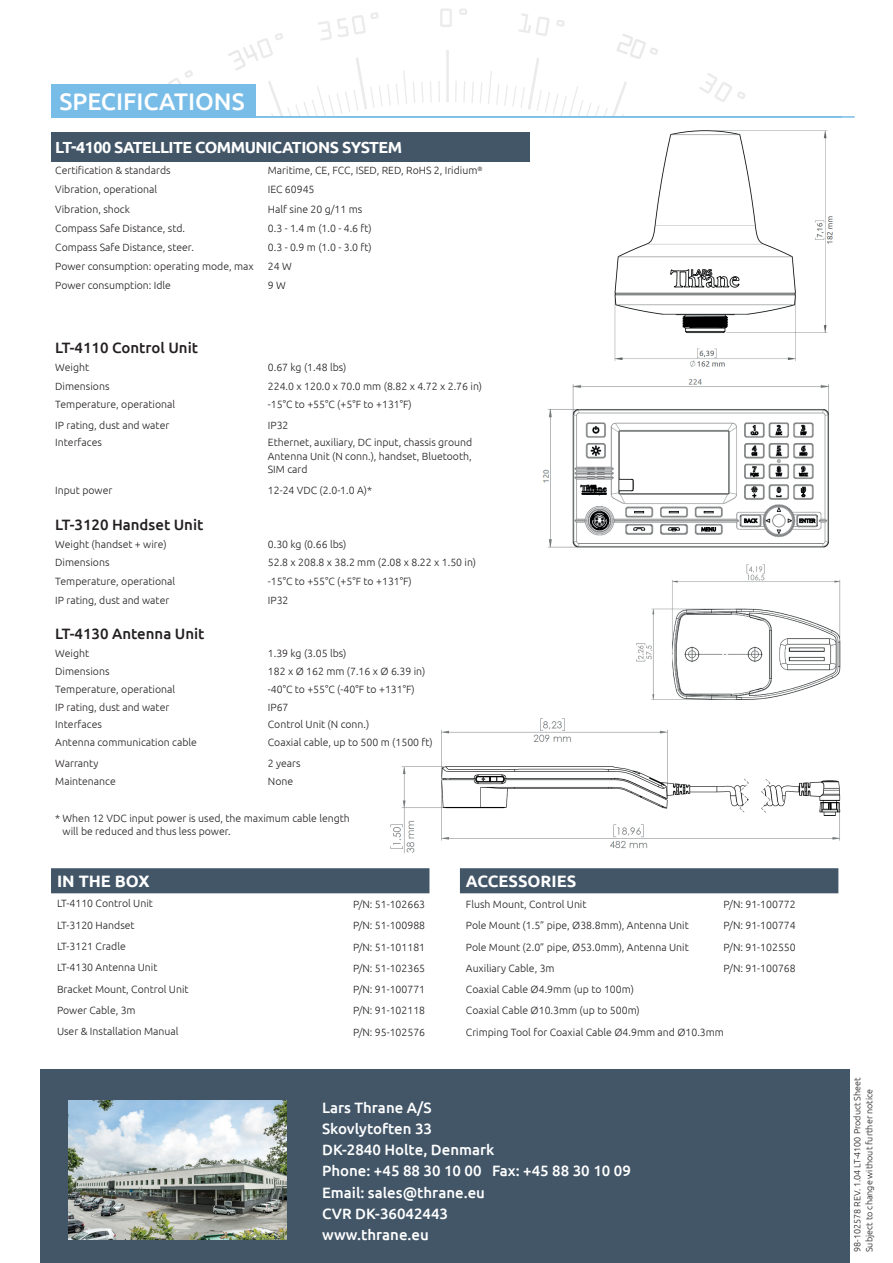
<style>
.page{position:relative;width:893px;height:1263px;background:#fff}
.page>*{position:absolute;margin:0;border:0;box-sizing:border-box;transform-origin:0 0}
.t1{font:500 24px "Ubuntu";color:#fff}
.t2{font:700 16.5px "Ubuntu";color:#fff}
.t3{font:700 16.05px "Ubuntu";letter-spacing:-.03em;color:#fff}
.t4{font:500 15px/21.3px "Ubuntu";color:#fff}
.t5{font:500 15px "Ubuntu";color:#231f20}
.t6{font:300 10.5px/13.5px "Ubuntu";color:#231f20}
.t7{font:300 9px/12px "Ubuntu";color:#231f20}
</style>
<div class="page">
<hr style="left:438px;top:81px;width:2px;height:21px;background:#231f20">
<svg style="left:430px;top:81px;width:2px;height:21px"></svg>
<svg style="left:421px;top:82px;width:3px;height:21px"></svg>
<svg style="left:413px;top:82px;width:2px;height:21px"></svg>
<svg style="left:480px;top:82px;width:2px;height:21px"></svg>
<svg style="left:472px;top:82px;width:2px;height:21px"></svg>
<svg style="left:463px;top:81px;width:2px;height:21px"></svg>
<hr style="left:455px;top:81px;width:2px;height:21px;background:#231f20">
<hr style="left:446px;top:50px;width:3px;height:52px;background:#231f20">
<svg style="left:440px;top:9px;width:12px;height:18px"></svg>
<svg style="left:459px;top:9px;width:8px;height:6px"></svg>
<svg style="left:168px;top:70px;width:25px;height:14px"></svg>
<svg style="left:699px;top:73px;width:46px;height:29px"></svg>
<svg style="left:488px;top:13px;width:170px;height:103px"></svg>
<svg style="left:228px;top:12px;width:179px;height:104px"></svg>
<hr style="left:51px;top:116px;width:804px;height:2px;background:#78bde8">
<div style="left:40px;top:1069px;width:810px;height:194px;background:#425668"></div>
<img style="left:68px;top:1101px;width:218px;height:138px">
<div style="left:51px;top:868px;width:378px;height:25px;background:#425668"></div>
<div style="left:460px;top:868px;width:378px;height:25px;background:#425668"></div>
<div style="left:51px;top:84px;width:204px;height:34px;background:#78bde8"></div>
<img style="left:542px;top:379px;width:287px;height:169px">
<img style="left:390px;top:718px;width:451px;height:136px">
<img style="left:636px;top:564px;width:205px;height:136px">
<img style="left:614px;top:130px;width:219px;height:238px">
<div style="left:51px;top:133px;width:479px;height:29px;background:#425668"></div>
<h1 class="t1" style="left:60px;top:86px;width:187px">SPECIFICATIONS</h1>
<h3 class="t3" style="left:55px;top:138px;width:348px">LT-4100 SATELLITE COMMUNICATIONS SYSTEM</h3>
<p class="t6" style="left:55px;top:163px;width:117px">Certification &amp; standards</p>
<p class="t6" style="left:268px;top:163px;width:216px">Maritime, CE, FCC, ISED, RED, RoHS 2, Iridium<sup>®</sup></p>
<p class="t6" style="left:55px;top:183px;width:103px">Vibration, operational</p>
<p class="t6" style="left:268px;top:183px;width:48px">IEC 60945</p>
<p class="t6" style="left:55px;top:202px;width:76px">Vibration, shock</p>
<p class="t6" style="left:268px;top:202px;width:96px">Half sine 20 g/11 ms</p>
<p class="t6" style="left:55px;top:221px;width:131px">Compass Safe Distance, std.</p>
<p class="t6" style="left:268px;top:221px;width:105px">0.3 - 1.4 m (1.0 - 4.6 ft)</p>
<p class="t6" style="left:55px;top:240px;width:140px">Compass Safe Distance, steer.</p>
<p class="t6" style="left:268px;top:240px;width:105px">0.3 - 0.9 m (1.0 - 3.0 ft)</p>
<p class="t6" style="left:55px;top:259px;width:200px">Power consumption: operating mode, max</p>
<p class="t6" style="left:268px;top:259px;width:25px">24 W</p>
<p class="t6" style="left:55px;top:278px;width:117px">Power consumption: Idle</p>
<p class="t6" style="left:268px;top:278px;width:19px">9 W</p>
<h3 class="t5" style="left:55px;top:338px;width:144px">LT-4110 Control Unit</h3>
<p class="t6" style="left:55px;top:360px;width:35px">Weight</p>
<p class="t6" style="left:268px;top:360px;width:80px">0.67 kg (1.48 lbs)</p>
<p class="t6" style="left:55px;top:379px;width:56px">Dimensions</p>
<p class="t6" style="left:268px;top:379px;width:216px">224.0 x 120.0 x 70.0 mm (8.82 x 4.72 x 2.76 in)</p>
<p class="t6" style="left:55px;top:397px;width:121px">Temperature, operational</p>
<p class="t6" style="left:268px;top:397px;width:145px">-15°C to +55°C (+5°F to +131°F)</p>
<p class="t6" style="left:55px;top:418px;width:116px">IP rating, dust and water</p>
<p class="t6" style="left:268px;top:418px;width:22px">IP32</p>
<p class="t6" style="left:55px;top:436px;width:48px">Interfaces</p>
<p class="t6" style="left:268px;top:436px;width:206px;text-align:justify">Ethernet, auxiliary, DC input, chassis ground Antenna Unit (N conn.), handset, Bluetooth, SIM card</p>
<p class="t6" style="left:55px;top:484px;width:59px">Input power</p>
<p class="t6" style="left:268px;top:484px;width:106px">12-24 VDC (2.0-1.0 A)*</p>
<h3 class="t5" style="left:55px;top:515px;width:150px">LT-3120 Handset Unit</h3>
<p class="t6" style="left:55px;top:537px;width:113px">Weight (handset + wire)</p>
<p class="t6" style="left:268px;top:537px;width:80px">0.30 kg (0.66 lbs)</p>
<p class="t6" style="left:55px;top:555px;width:56px">Dimensions</p>
<p class="t6" style="left:268px;top:555px;width:210px">52.8 x 208.8 x 38.2 mm (2.08 x 8.22 x 1.50 in)</p>
<p class="t6" style="left:55px;top:574px;width:121px">Temperature, operational</p>
<p class="t6" style="left:268px;top:574px;width:145px">-15°C to +55°C (+5°F to +131°F)</p>
<p class="t6" style="left:55px;top:593px;width:116px">IP rating, dust and water</p>
<p class="t6" style="left:268px;top:593px;width:22px">IP32</p>
<h3 class="t5" style="left:55px;top:624px;width:151px">LT-4130 Antenna Unit</h3>
<p class="t6" style="left:55px;top:646px;width:35px">Weight</p>
<p class="t6" style="left:268px;top:646px;width:80px">1.39 kg (3.05 lbs)</p>
<p class="t6" style="left:55px;top:664px;width:56px">Dimensions</p>
<p class="t6" style="left:268px;top:664px;width:159px">182 x Ø 162 mm (7.16 x Ø 6.39 in)</p>
<p class="t6" style="left:55px;top:682px;width:121px">Temperature, operational</p>
<p class="t6" style="left:268px;top:682px;width:148px">-40°C to +55°C (-40°F to +131°F)</p>
<p class="t6" style="left:55px;top:700px;width:116px">IP rating, dust and water</p>
<p class="t6" style="left:268px;top:700px;width:22px">IP67</p>
<p class="t6" style="left:55px;top:717px;width:48px">Interfaces</p>
<p class="t6" style="left:268px;top:717px;width:103px">Control Unit (N conn.)</p>
<p class="t6" style="left:55px;top:736px;width:143px">Antenna communication cable</p>
<p class="t6" style="left:268px;top:736px;width:166px">Coaxial cable, up to 500 m (1500 ft)</p>
<p class="t6" style="left:55px;top:756px;width:45px">Warranty</p>
<p class="t6" style="left:268px;top:756px;width:34px">2 years</p>
<p class="t6" style="left:55px;top:774px;width:62px">Maintenance</p>
<p class="t6" style="left:268px;top:774px;width:27px">None</p>
<p class="t6" style="left:63px;top:811px;width:289px;text-indent:-7px">* When 12 VDC input power is used, the maximum cable length will be reduced and thus less power.</p>
<h2 class="t2" style="left:57px;top:871px;width:94px">IN THE BOX</h2>
<p class="t6" style="left:57px;top:897px;width:97px">LT-4110 Control Unit</p>
<p class="t6" style="left:353px;top:897px;width:74px">P/N: 51-102663</p>
<p class="t6" style="left:57px;top:918px;width:79px">LT-3120 Handset</p>
<p class="t6" style="left:353px;top:918px;width:74px">P/N: 51-100988</p>
<p class="t6" style="left:57px;top:939px;width:70px">LT-3121 Cradle</p>
<p class="t6" style="left:353px;top:940px;width:74px">P/N: 51-101181</p>
<p class="t6" style="left:57px;top:960px;width:102px">LT-4130 Antenna Unit</p>
<p class="t6" style="left:353px;top:961px;width:74px">P/N: 51-102365</p>
<p class="t6" style="left:57px;top:982px;width:133px">Bracket Mount, Control Unit</p>
<p class="t6" style="left:353px;top:982px;width:74px">P/N: 91-100771</p>
<p class="t6" style="left:57px;top:1003px;width:80px">Power Cable, 3m</p>
<p class="t6" style="left:353px;top:1003px;width:74px">P/N: 91-102118</p>
<p class="t6" style="left:57px;top:1024px;width:123px">User &amp; Installation Manual</p>
<p class="t6" style="left:353px;top:1025px;width:74px">P/N: 95-102576</p>
<h2 class="t2" style="left:466px;top:871px;width:112px">ACCESSORIES</h2>
<p class="t6" style="left:466px;top:897px;width:122px">Flush Mount, Control Unit</p>
<p class="t6" style="left:724px;top:897px;width:74px">P/N: 91-100772</p>
<p class="t6" style="left:466px;top:918px;width:224px">Pole Mount (1.5” pipe, Ø38.8mm), Antenna Unit</p>
<p class="t6" style="left:724px;top:918px;width:74px">P/N: 91-100774</p>
<p class="t6" style="left:466px;top:940px;width:224px">Pole Mount (2.0” pipe, Ø53.0mm), Antenna Unit</p>
<p class="t6" style="left:724px;top:940px;width:74px">P/N: 91-102550</p>
<p class="t6" style="left:466px;top:961px;width:90px">Auxiliary Cable, 3m</p>
<p class="t6" style="left:724px;top:961px;width:74px">P/N: 91-100768</p>
<p class="t6" style="left:466px;top:978px;width:260px;line-height:21.3px">Coaxial Cable Ø4.9mm (up to 100m)<br>Coaxial Cable Ø10.3mm (up to 500m)<br>Crimping Tool for Coaxial Cable Ø4.9mm and Ø10.3mm</p>
<h3 class="t4" style="left:322px;top:1096px;width:310px">Lars Thrane A/S<br>Skovlytoften 33<br>DK-2840 Holte, Denmark<br>Phone: +45 88 30 10 00 Fax: +45 88 30 10 09<br>Email: sales@thrane.eu<br>CVR DK-36042443<br>www.thrane.eu</h3>
<p class="t7" style="left:851px;top:1252px;width:176px;rotate:-90deg">98-102578 REV. 1.04 LT-4100 Product Sheet<br>Subject to change without further notice</p>
</div>
